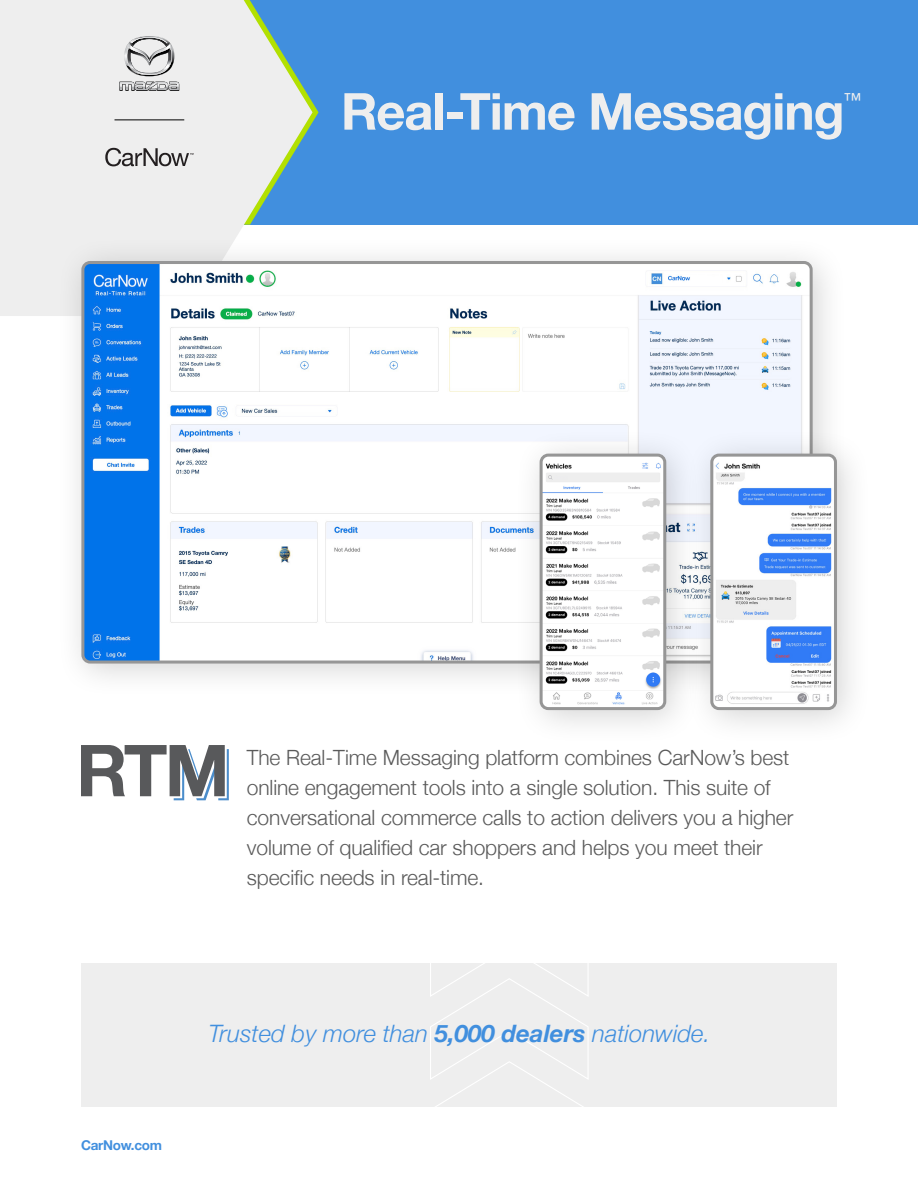
<style>
.page{position:relative;width:918px;height:1188px;background:#fff}
.page>*{position:absolute;margin:0;border:0;box-sizing:border-box;transform-origin:0 0}
.H1_Light{font:700 51px "Helvetica Neue";letter-spacing:-.025em;color:#eee}
.Quotes{font:italic 300 24px "Helvetica Neue";color:#418fde}
.Intro_or_Call_Out{font:300 21px/30px "Helvetica Neue";letter-spacing:-.005em;color:#5a5a5a}
.H1_Light-2{font:18px "Helvetica Neue";color:#eee}
.t1{font:700 13.5px "Helvetica Neue";letter-spacing:-.02em;color:#418fde}
.s1{font-weight:700}
</style>
<div class="page">
<div style="left:86px;top:0;width:832px;height:225px;background:#418fde"></div>
<svg style="left:0;top:0;width:313px;height:316px;background:#dde5e8"></svg>
<svg style="left:81px;top:745px;width:148px;height:55px"></svg>
<hr style="left:115px;top:120px;width:69px;height:1px;background:#000">
<svg style="left:105px;top:148px;width:89px;height:18px;background:#afadae"></svg>
<div style="left:82px;top:963px;width:755px;height:144px;background:#eee"></div>
<svg style="left:430px;top:963px;width:159px;height:144px"></svg>
<div style="left:56px;top:236px;width:792px;height:462px;background:#000;opacity:.17"></div>
<img style="left:85px;top:265px;width:724px;height:395px">
<div style="left:81px;top:261px;width:732px;height:403px;border:3px solid #969696;border-radius:7px"></div>
<div style="left:685px;top:428px;width:187px;height:317px;background:#000;opacity:.17"></div>
<img style="left:712px;top:455px;width:123px;height:254px">
<div style="left:710px;top:454px;width:127px;height:256px;border:3px solid #969696;border-radius:7px"></div>
<div style="left:514px;top:428px;width:187px;height:317px;background:#000;opacity:.17"></div>
<img style="left:541px;top:455px;width:124px;height:254px">
<div style="left:540px;top:454px;width:126px;height:256px;border:3px solid #969696;border-radius:7px"></div>
<svg style="left:120px;top:82px;width:59px;height:9px"></svg>
<svg style="left:124px;top:36px;width:51px;height:40px;background:#c1c1c2"></svg>
<p class="H1_Light" style="left:341px;top:71px;width:505px">Real-Time Messaging</p>
<p class="H1_Light-2" style="left:844px;top:87px;width:19px">™</p>
<p class="Intro_or_Call_Out" style="left:247px;top:741px;width:548px">The Real-Time Messaging platform combines CarNow’s best online engagement tools into a single solution. This suite of conversational commerce calls to action delivers you a higher volume of qualified car shoppers and helps you meet their specific needs in real-time.</p>
<p class="t1" style="left:81px;top:1135px;width:83px">CarNow.com</p>
<p class="Quotes" style="left:209px;top:1015px;width:503px">Trusted by more than <span class="s1">5,000 dealers</span> nationwide.</p>
</div>
